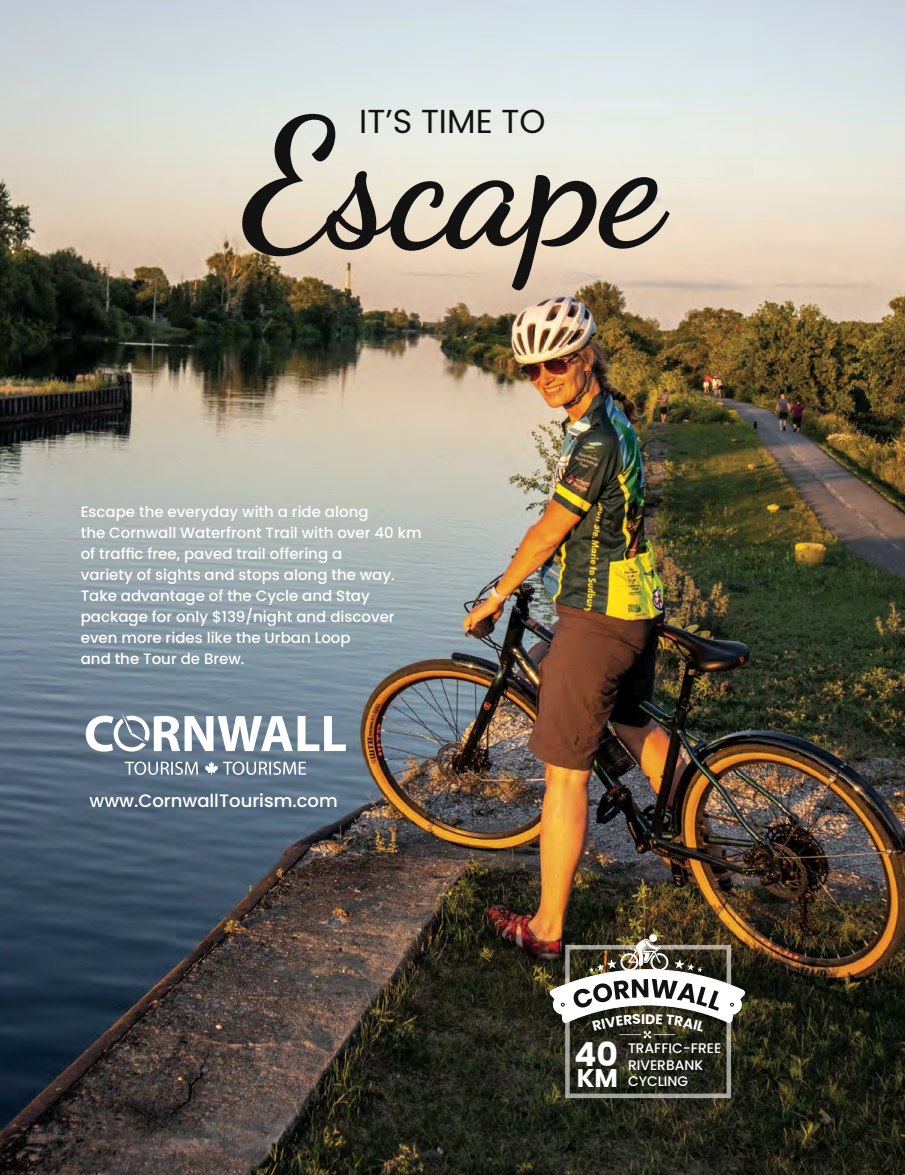
<style>
.page{position:relative;width:905px;height:1175px;background:#fff}
.page>*{position:absolute;margin:0;border:0;box-sizing:border-box;transform-origin:0 0}
.t1{font:700 176.55px "Dancing Script";color:#121212}
.t2{font:33.15px "Poppins";color:#121212}
.t3{font:700 33px "Poppins";color:#fff}
.t4{font:700 25.5px "Poppins";color:#fff}
.t5{font:500 18px "Poppins";color:#fff}
.t6{font:500 15px/21px "Poppins";color:#fff}
.t7{font:500 13.8px/16.6px "Poppins";color:#fff}
</style>
<div class="page">
<img style="left:0;top:0;width:904px;height:1174px">
<svg style="left:125px;top:761px;width:73px;height:14px"></svg>
<svg style="left:205px;top:761px;width:101px;height:14px"></svg>
<svg style="left:86px;top:712px;width:260px;height:39px"></svg>
<img style="left:549px;top:933px;width:196px;height:105px">
<h2 class="t2" style="left:359px;top:102px;width:188px">IT’S TIME TO</h2>
<h1 class="t1" style="left:243px;top:47px;width:420px">Escape</h1>
<p class="t6" style="left:81px;top:501px;width:342px">Escape the everyday with a ride along<br>the Cornwall Waterfront Trail with over 40 km of traffic free, paved trail offering a<br>variety of sights and stops along the way.<br>Take advantage of the Cycle and Stay package for only $139/night and discover even more rides like the Urban Loop<br>and the Tour de Brew.</p>
<p class="t5" style="left:90px;top:790px;width:250px">www.CornwallTourism.com</p>
<h3 class="t3" style="left:574px;top:1035px;width:45px">40</h3>
<h3 class="t4" style="left:577px;top:1062px;width:43px">KM</h3>
<p class="t7" style="left:628px;top:1040px;width:95px">TRAFFIC-FREE<br>RIVERBANK<br>CYCLING</p>
</div>
